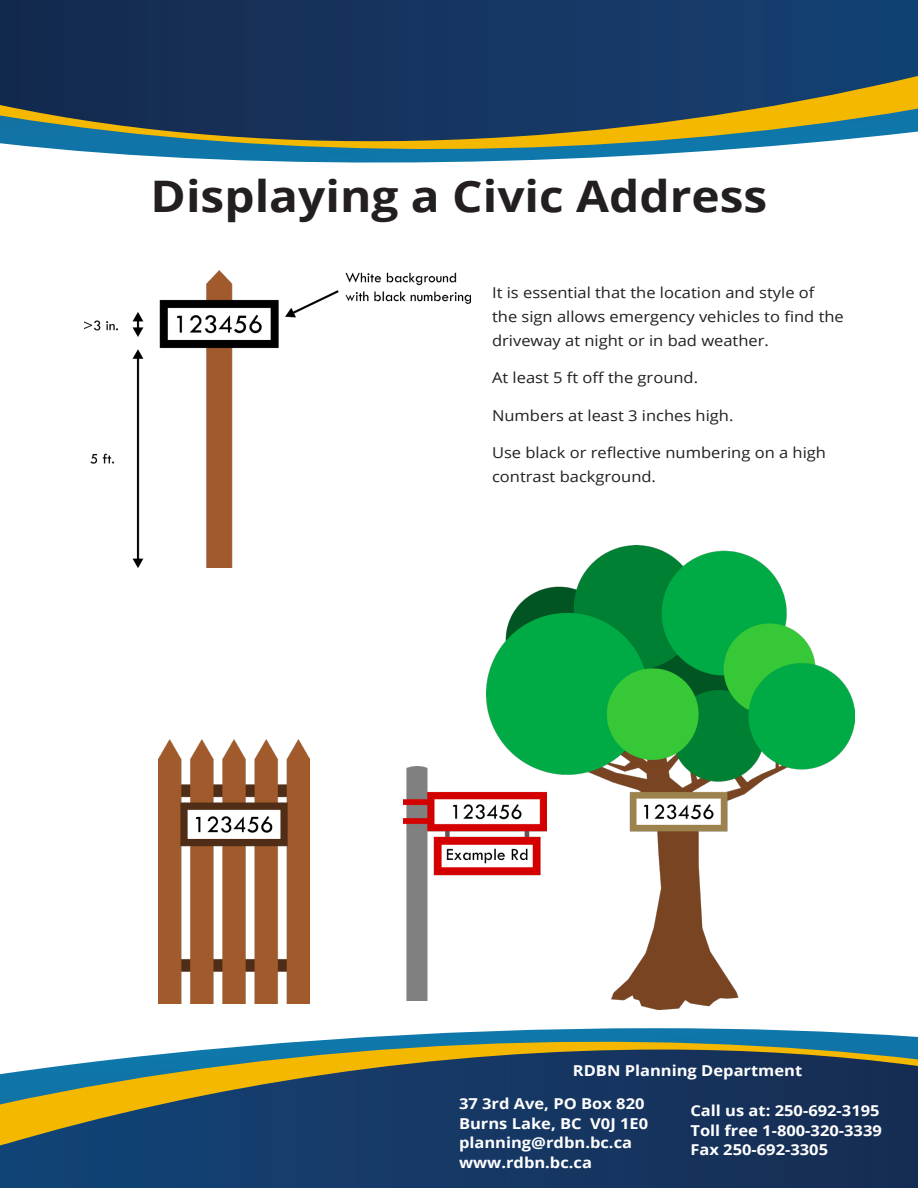
<style>
.page{position:relative;width:918px;height:1188px;background:#fff}
.page>*{position:absolute;margin:0;border:0;box-sizing:border-box;transform-origin:0 0}
.Brochure_Title{font:700 43.5px "Open Sans";color:#231f20;scale:1.1 1}
.Civic_Address_Brochu{font:15px/24px "Open Sans";color:#231f20;scale:1.1 1}
.Brochure_Body_10pt{font:700 15px "Open Sans";color:#fff;scale:1.1 1}
.Brochure_Body{font:700 15px "Open Sans";color:#fff;scale:1.1 1}
</style>
<div class="page">
<img style="left:486px;top:545px;width:368px;height:436px">
<svg style="left:0;top:0;width:918px;height:163px;background:#335168"></svg>
<svg style="left:158px;top:981px;width:760px;height:69px"></svg>
<svg style="left:0;top:1050px;width:918px;height:138px;background:#304b5f"></svg>
<img style="left:84px;top:271px;width:386px;height:297px">
<img style="left:159px;top:740px;width:151px;height:264px">
<img style="left:403px;top:766px;width:144px;height:234px">
<p class="Brochure_Title" style="left:151px;top:165px;width:562px">Displaying a Civic Address</p>
<p class="Civic_Address_Brochu" style="left:492px;top:280px;width:321px">It is essential that the location and style of<br>the sign allows emergency vehicles to find the driveway at night or in bad weather.</p>
<p class="Civic_Address_Brochu" style="left:492px;top:365px;width:189px">At least 5 ft off the ground.</p>
<p class="Civic_Address_Brochu" style="left:492px;top:403px;width:221px">Numbers at least 3 inches high.</p>
<p class="Civic_Address_Brochu" style="left:492px;top:440px;width:305px">Use black or reflective numbering on a high contrast background.</p>
<p class="Brochure_Body" style="left:573px;top:1060px;width:210px">RDBN Planning Department</p>
<p class="Brochure_Body_10pt" style="left:459px;top:1093px;width:170px">37 3rd Ave, PO Box 820</p>
<p class="Brochure_Body_10pt" style="left:459px;top:1113px;width:174px">Burns Lake, BC V0J 1E0</p>
<p class="Brochure_Body_10pt" style="left:459px;top:1132px;width:159px">planning@rdbn.bc.ca</p>
<p class="Brochure_Body_10pt" style="left:459px;top:1152px;width:122px">www.rdbn.bc.ca</p>
<p class="Brochure_Body_10pt" style="left:690px;top:1100px;width:173px">Call us at: 250-692-3195</p>
<p class="Brochure_Body_10pt" style="left:690px;top:1120px;width:175px">Toll free 1-800-320-3339</p>
<p class="Brochure_Body_10pt" style="left:690px;top:1139px;width:127px">Fax 250-692-3305</p>
</div>
